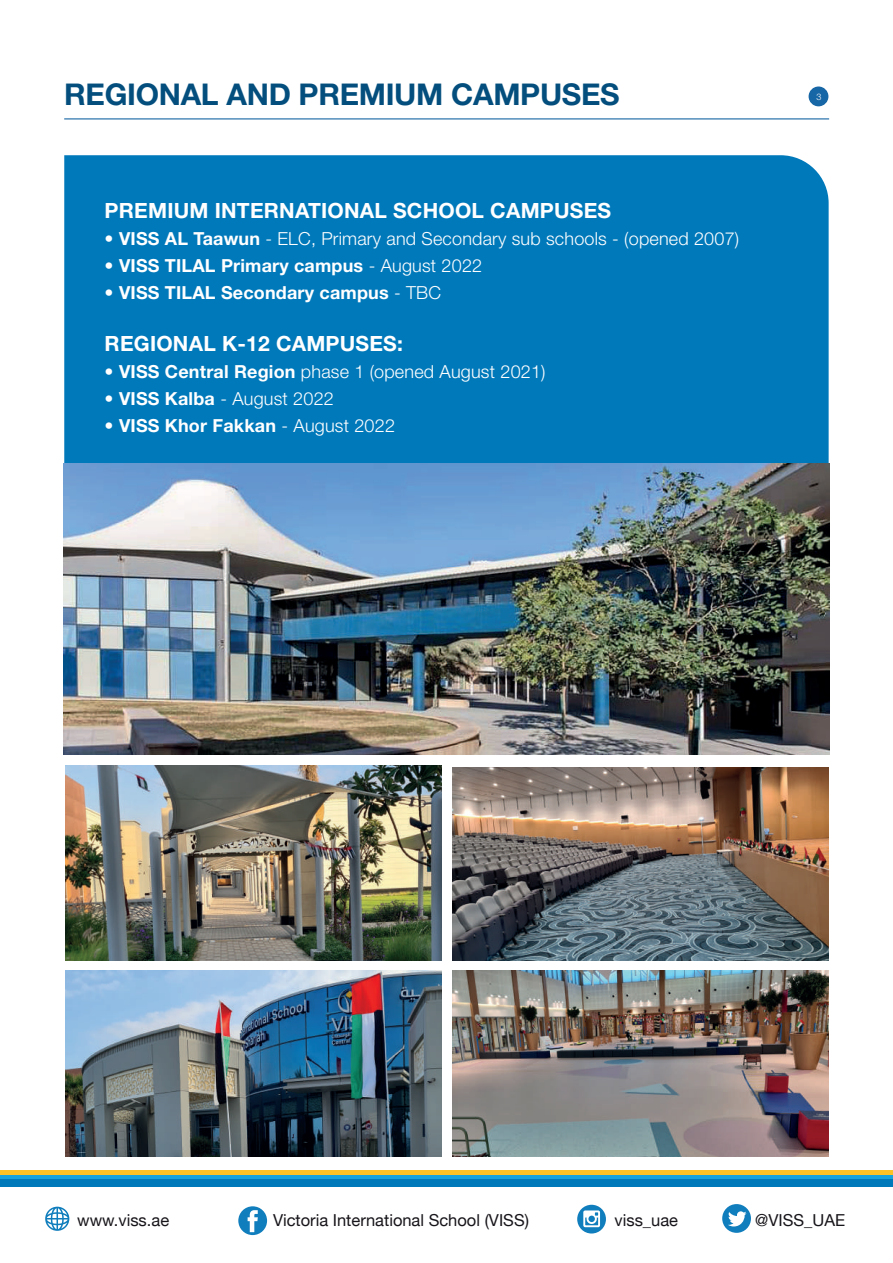
<style>
.page{position:relative;width:893px;height:1263px;background:#fff}
.page>*{position:absolute;margin:0;border:0;box-sizing:border-box;transform-origin:0 0}
.t1{font:700 30px "Helvetica Neue LT Std";letter-spacing:-.01em;color:#034e7d}
.t2{font:700 21px "Helvetica Neue LT Std";letter-spacing:.01em;color:#fff}
.t3{font:300 18px "Helvetica Neue LT Std";letter-spacing:.01em;color:#fff}
.t4{font:700 18px "Helvetica Neue LT Std";letter-spacing:.01em;color:#fff}
.t5{font:16.5px "Helvetica Neue";color:#18151a}
.t6{font:300 9px "Helvetica Neue LT Std";color:#fff}
.s1{font-weight:700}
.s2{font-weight:300}
</style>
<div class="page">
<div style="left:64px;top:155px;width:765px;height:308px;background:#0079bb"></div>
<div style="left:0;top:1179px;width:893px;height:7px;background:#0079bb"></div>
<div style="left:0;top:1174px;width:893px;height:5px;background:#19a3dd"></div>
<hr style="left:0;top:1170px;width:893px;height:4px;background:#fec225">
<hr style="left:64px;top:118px;width:765px;height:1px;background:#1766a5">
<div style="left:809px;top:87px;width:19px;height:19px;background:#1766a5;border-radius:50%"></div>
<svg style="left:45px;top:1207px;width:24px;height:24px"></svg>
<svg style="left:238px;top:1206px;width:29px;height:29px"></svg>
<svg style="left:577px;top:1205px;width:29px;height:28px"></svg>
<div style="left:588px;top:1215px;width:7px;height:7px;background:#107dbc;border-radius:50%"></div>
<svg style="left:722px;top:1204px;width:29px;height:29px"></svg>
<img style="left:64px;top:463px;width:765px;height:291px">
<img style="left:65px;top:971px;width:376px;height:186px">
<img style="left:453px;top:971px;width:376px;height:186px">
<img style="left:65px;top:766px;width:376px;height:195px">
<img style="left:452px;top:767px;width:376px;height:194px">
<h1 class="t1" style="left:64px;top:76px;width:557px">REGIONAL AND PREMIUM CAMPUSES</h1>
<p class="t6" style="left:816px;top:91px;width:7px">3</p>
<p class="t2" style="left:105px;top:197px;width:508px">PREMIUM INTERNATIONAL SCHOOL CAMPUSES</p>
<p class="t3" style="left:105px;top:227px;width:636px">• <span class="s1">VISS AL Taawun</span> - ELC, Primary and Secondary sub schools - (opened 2007)</p>
<p class="t4" style="left:105px;top:254px;width:379px"><span class="s2">•</span> VISS TILAL Primary campus <span class="s2">- August 2022</span></p>
<p class="t4" style="left:105px;top:281px;width:338px"><span class="s2">•</span> VISS TILAL Secondary campus <span class="s2">- TBC</span></p>
<p class="t2" style="left:105px;top:330px;width:300px">REGIONAL K-12 CAMPUSES:</p>
<p class="t3" style="left:105px;top:360px;width:442px">• <span class="s1">VISS Central Region</span> phase 1 (opened August 2021)</p>
<p class="t3" style="left:105px;top:387px;width:231px">• <span class="s1">VISS Kalba</span> - August 2022</p>
<p class="t4" style="left:105px;top:414px;width:292px"><span class="s2">•</span> VISS Khor Fakkan <span class="s2">- August 2022</span></p>
<p class="t5" style="left:77px;top:1208px;width:93px">www.viss.ae</p>
<p class="t5" style="left:273px;top:1208px;width:257px">Victoria International School (VISS)</p>
<p class="t5" style="left:614px;top:1208px;width:65px">viss_uae</p>
<p class="t5" style="left:755px;top:1208px;width:91px">@VISS_UAE</p>
</div>
